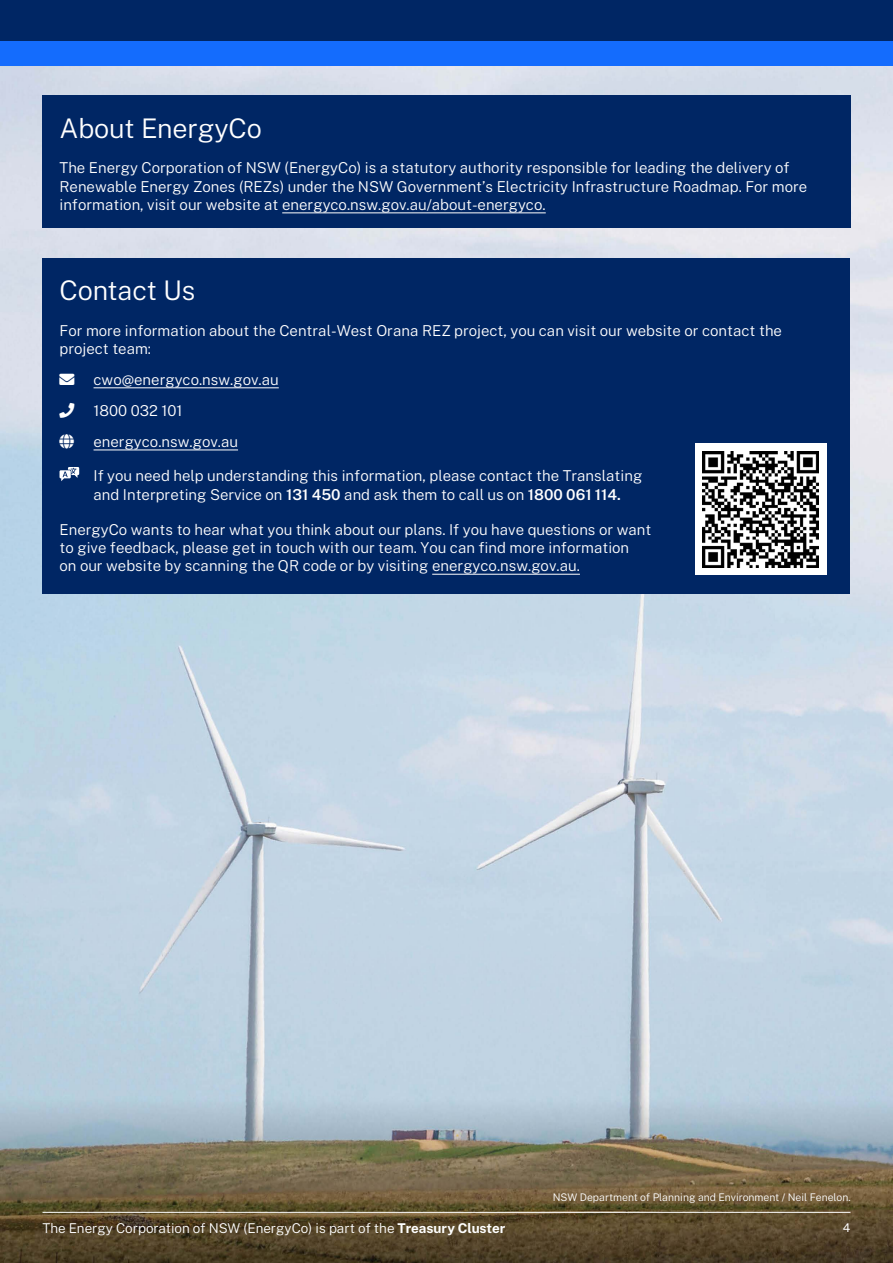
<style>
.page{position:relative;width:893px;height:1263px;background:#fff}
.page>*{position:absolute;margin:0;border:0;box-sizing:border-box;transform-origin:0 0}
.t1{font:300 27px "Public Sans";letter-spacing:-.005em;color:#fff}
.t2{font:300 15px/18.3px "Public Sans";color:#fff}
.t3{font:300 13.5px "Public Sans";color:#fff}
.t4{font:12px "Public Sans";color:#fff}
.t5{font:300 10.5px "Public Sans";color:#fff}
.s1{font-weight:600}
.s2{font-weight:700}
</style>
<div class="page">
<img style="left:0;top:66px;width:893px;height:1197px">
<div style="left:0;top:0;width:893px;height:41px;background:#002664"></div>
<div style="left:0;top:41px;width:893px;height:25px;background:#146cfd"></div>
<div style="left:43px;top:96px;width:808px;height:132px;background:#002664"></div>
<hr style="left:282px;top:212px;width:264px;height:1px;background:#fff">
<div style="left:43px;top:258px;width:807px;height:336px;background:#002664"></div>
<hr style="left:94px;top:387px;width:185px;height:1px;background:#fff">
<hr style="left:94px;top:450px;width:144px;height:1px;background:#fff">
<hr style="left:432px;top:574px;width:148px;height:1px;background:#fff">
<svg style="left:60px;top:467px;width:19px;height:14px"></svg>
<div style="left:695px;top:443px;width:131px;height:132px;background:#fff"></div>
<img style="left:702px;top:451px;width:117px;height:117px">
<hr style="left:43px;top:1212px;width:807px;height:1px;background:#fff">
<h2 class="t1" style="left:60px;top:109px;width:204px">About EnergyCo</h2>
<p class="t2" style="left:60px;top:158px;width:749px">The Energy Corporation of NSW (EnergyCo) is a statutory authority responsible for leading the delivery of<br>Renewable Energy Zones (REZs) under the NSW Government’s Electricity Infrastructure Roadmap. For more information, visit our website at energyco.nsw.gov.au/about-energyco.</p>
<h2 class="t1" style="left:60px;top:271px;width:137px">Contact Us</h2>
<p class="t2" style="left:60px;top:320px;width:724px">For more information about the Central-West Orana REZ project, you can visit our website or contact the project team:</p>
<p class="t2" style="left:94px;top:369px;width:187px">cwo@energyco.nsw.gov.au</p>
<p class="t2" style="left:94px;top:401px;width:90px">1800 032 101</p>
<p class="t2" style="left:94px;top:432px;width:146px">energyco.nsw.gov.au</p>
<p class="t2" style="left:94px;top:466px;width:550px">If you need help understanding this information, please contact the Translating and Interpreting Service on <span class="s1">131 450</span> and ask them to call us on <span class="s1">1800 061 114.</span></p>
<p class="t2" style="left:60px;top:519px;width:593px">EnergyCo wants to hear what you think about our plans. If you have questions or want to give feedback, please get in touch with our team. You can find more information<br>on our website by scanning the QR code or by visiting energyco.nsw.gov.au.</p>
<p class="t5" style="left:553px;top:1190px;width:299px">NSW Department of Planning and Environment / Neil Fenelon.</p>
<p class="t3" style="left:43px;top:1218px;width:464px">The Energy Corporation of NSW (EnergyCo) is part of the <span class="s2">Treasury Cluster</span></p>
<p class="t4" style="left:843px;top:1219px;width:9px">4</p>
</div>
